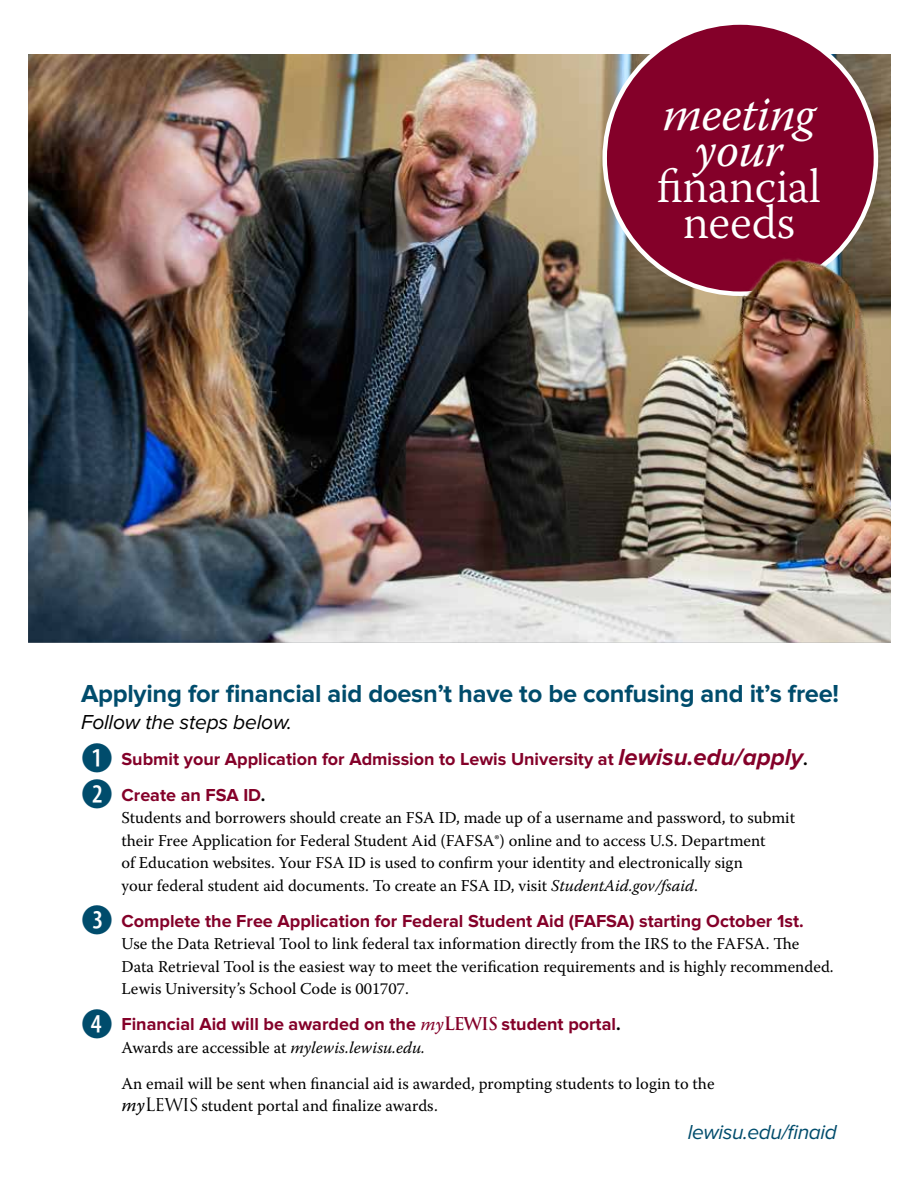
<style>
.page{position:relative;width:918px;height:1188px;background:#fff}
.page>*{position:absolute;margin:0;border:0;box-sizing:border-box;transform-origin:0 0}
.t1{font:300 48px/36px "Warnock Pro";letter-spacing:-.01em;color:#fff;text-align:center}
.t2{font:italic 48px/36px "Warnock Pro";letter-spacing:-.01em;color:#fff;text-align:center}
.t3{font:40.5px "Combi Numerals Solid";color:#004c6c}
.t4{font:700 25.5px "Proxima Nova";letter-spacing:-.01em;color:#004c6c}
.t5{font:italic 21px "Proxima Nova";letter-spacing:-.01em;color:#000}
.t6{font:italic 21px "Proxima Nova";letter-spacing:-.02em;color:#004c6c}
.t7{font:700 18px "Proxima Nova";color:#840029}
.t8{font:16.5px/22.5px "Warnock Pro";color:#000}
.s1{font-style:italic;font-size:24px}
.s2{color:#000}
.s3{font-style:italic}
.s4{font-family:"Warnock Pro It Capt";font-weight:400}
.s5{font-family:"Trajan Pro"}
.s6{font-family:"Trajan Pro";font-size:17.25px}
.s7{font-family:"Warnock Pro It Capt";font-size:18px}
.s8{font-family:"Trajan Pro";font-size:18px}
</style>
<div class="page">
<img style="left:28px;top:54px;width:863px;height:589px">
<div style="left:605px;top:23px;width:271px;height:271px;background:#840029;border-radius:50%"></div>
<h1 class="t2" style="left:663px;top:96px;width:154px">meeting your</h1>
<h1 class="t1" style="left:657px;top:168px;width:166px">financial needs</h1>
<h3 class="t4" style="left:81px;top:679px;width:760px">Applying for financial aid doesn’t have to be confusing and it’s free!</h3>
<p class="t5" style="left:81px;top:710px;width:213px">Follow the steps below.</p>
<h2 class="t3" style="left:81px;top:735px;width:33px">b</h2>
<p class="t7" style="left:121px;top:749px;width:688px">Submit your Application for Admission to Lewis University at <span class="s1">lewisu.edu/apply</span><span class="s2">.</span></p>
<h2 class="t3" style="left:81px;top:771px;width:33px">c</h2>
<p class="t7" style="left:121px;top:785px;width:145px">Create an FSA ID<span class="s2">.</span></p>
<p class="t8" style="left:122px;top:806px;width:675px">Students and borrowers should create an FSA ID, made up of a username and password, to submit their Free Application for Federal Student Aid (FAFSA®) online and to access U.S. Department<br>of Education websites. Your FSA ID is used to confirm your identity and electronically sign<br>your federal student aid documents. To create an FSA ID, visit <span class="s3">StudentAid.gov/fsaid</span>.</p>
<h2 class="t3" style="left:81px;top:897px;width:33px">d</h2>
<p class="t7" style="left:121px;top:911px;width:684px">Complete the Free Application for Federal Student Aid (FAFSA) starting October 1st.</p>
<p class="t8" style="left:122px;top:932px;width:714px">Use the Data Retrieval Tool to link federal tax information directly from the IRS to the FAFSA. The<br>Data Retrieval Tool is the easiest way to meet the verification requirements and is highly recommended.<br>Lewis University’s School Code is 001707.</p>
<h2 class="t3" style="left:81px;top:1000px;width:33px">e</h2>
<p class="t7" style="left:121px;top:1014px;width:501px">Financial Aid will be awarded on the <span class="s4">my</span><span class="s5">L</span><span class="s6">EWIS</span> student portal<span class="s2">.</span></p>
<p class="t8" style="left:122px;top:1029px;width:595px;line-height:36px">Awards are accessible at <span class="s3">mylewis.lewisu.edu.<br></span>An email will be sent when financial aid is awarded, prompting students to login to the</p>
<p class="t8" style="left:122px;top:1094px;width:318px"><span class="s7">my</span><span class="s8">L</span><span class="s6">EWIS</span> student portal and finalize awards.</p>
<p class="t6" style="left:688px;top:1120px;width:151px">lewisu.edu/finaid</p>
</div>
